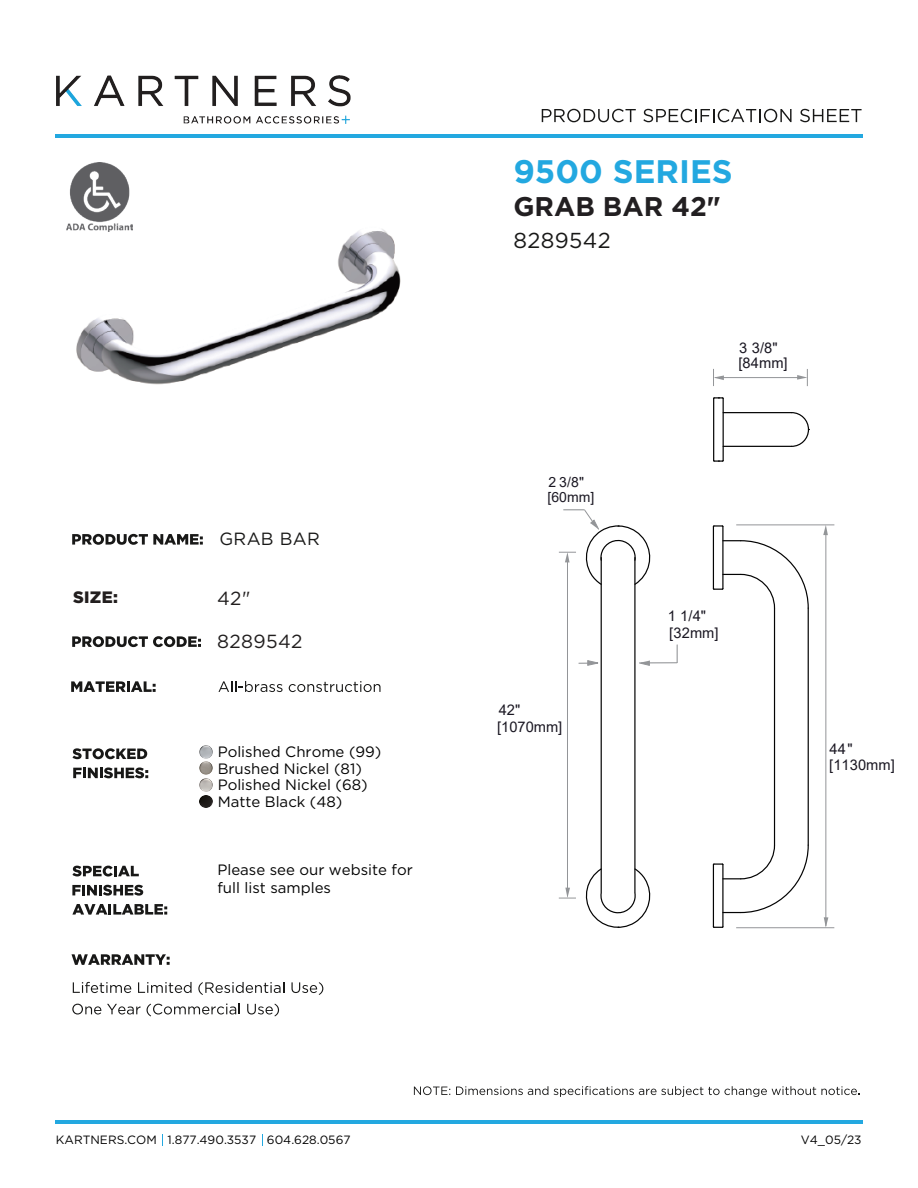
<style>
.page{position:relative;width:918px;height:1188px;background:#fff}
.page>*{position:absolute;margin:0;border:0;box-sizing:border-box;transform-origin:0 0}
.t1{font:700 32.55px "Gotham";color:#23a8e0}
.t2{font:700 27px "Gotham";color:#221f21}
.t3{font:21.6px "Gotham";letter-spacing:.02em;color:#181817}
.t4{font:18.9px "Gotham";letter-spacing:.02em;color:#211e1e}
.t5{font:17.7px "Gotham";letter-spacing:.02em;color:#181817}
.t6{font:900 16.5px "Gotham";color:#221e1e}
.t7{font:15px/16.5px "Gotham";color:#030303}
.t8{font:14.7px/16.5px "Arial";letter-spacing:.005em;color:#1b1823}
.t9{font:13.95px "Arial";color:#1b1823}
.t10{font:12px "Gotham";color:#030303}
</style>
<div class="page">
<hr style="left:808px;top:608px;width:1px;height:237px;background:#030303">
<hr style="left:774px;top:608px;width:1px;height:237px;background:#030303">
<hr style="left:722px;top:865px;width:2px;height:62px;background:#030303">
<hr style="left:722px;top:527px;width:2px;height:62px;background:#030303">
<hr style="left:713px;top:865px;width:1px;height:62px;background:#030303">
<hr style="left:713px;top:527px;width:1px;height:62px;background:#030303">
<hr style="left:634px;top:558px;width:2px;height:334px;background:#030303">
<hr style="left:601px;top:558px;width:1px;height:334px;background:#030303">
<hr style="left:723px;top:446px;width:69px;height:1px;background:#030303">
<hr style="left:723px;top:412px;width:69px;height:1px;background:#030303">
<hr style="left:723px;top:398px;width:1px;height:63px;background:#030303">
<hr style="left:713px;top:398px;width:1px;height:63px;background:#030303">
<svg style="left:712px;top:926px;width:12px;height:2px"></svg>
<svg style="left:712px;top:844px;width:97px;height:70px"></svg>
<svg style="left:712px;top:540px;width:97px;height:69px"></svg>
<svg style="left:712px;top:525px;width:12px;height:3px"></svg>
<svg style="left:585px;top:867px;width:66px;height:61px"></svg>
<svg style="left:790px;top:412px;width:20px;height:35px"></svg>
<svg style="left:713px;top:459px;width:11px;height:3px"></svg>
<svg style="left:713px;top:397px;width:11px;height:3px"></svg>
<hr style="left:55px;top:134px;width:808px;height:4px;background:#23a8e0">
<hr style="left:55px;top:1120px;width:808px;height:4px;background:#23a8e0">
<img style="left:56px;top:76px;width:295px;height:48px">
<svg style="left:542px;top:109px;width:94px;height:13px"></svg>
<svg style="left:643px;top:109px;width:149px;height:13px"></svg>
<svg style="left:800px;top:109px;width:62px;height:13px"></svg>
<svg style="left:414px;top:1086px;width:36px;height:9px"></svg>
<svg style="left:456px;top:1086px;width:92px;height:9px"></svg>
<svg style="left:554px;top:1086px;width:306px;height:11px"></svg>
<svg style="left:72px;top:534px;width:131px;height:11px"></svg>
<svg style="left:72px;top:636px;width:129px;height:11px"></svg>
<svg style="left:72px;top:748px;width:75px;height:11px"></svg>
<svg style="left:73px;top:767px;width:75px;height:11px"></svg>
<svg style="left:72px;top:954px;width:98px;height:11px"></svg>
<svg style="left:73px;top:982px;width:58px;height:11px"></svg>
<svg style="left:138px;top:982px;width:54px;height:11px"></svg>
<svg style="left:198px;top:982px;width:86px;height:13px"></svg>
<svg style="left:291px;top:982px;width:32px;height:13px"></svg>
<svg style="left:72px;top:1004px;width:29px;height:11px"></svg>
<svg style="left:107px;top:1004px;width:34px;height:11px"></svg>
<svg style="left:147px;top:1003px;width:93px;height:13px"></svg>
<svg style="left:247px;top:1004px;width:32px;height:12px"></svg>
<svg style="left:71px;top:681px;width:85px;height:11px"></svg>
<svg style="left:218px;top:681px;width:65px;height:11px"></svg>
<svg style="left:289px;top:681px;width:92px;height:11px"></svg>
<svg style="left:72px;top:866px;width:67px;height:11px"></svg>
<svg style="left:72px;top:885px;width:71px;height:11px"></svg>
<svg style="left:72px;top:904px;width:95px;height:11px"></svg>
<img style="left:76px;top:229px;width:325px;height:156px">
<img style="left:66px;top:162px;width:67px;height:69px">
<svg style="left:199px;top:745px;width:13px;height:63px"></svg>
<hr style="left:715px;top:377px;width:83px;height:1px;background:#939598">
<svg style="left:797px;top:369px;width:11px;height:17px"></svg>
<svg style="left:713px;top:369px;width:11px;height:17px"></svg>
<svg style="left:579px;top:660px;width:19px;height:6px"></svg>
<svg style="left:639px;top:645px;width:39px;height:21px"></svg>
<hr style="left:567px;top:561px;width:1px;height:335px;background:#939598">
<svg style="left:559px;top:510px;width:92px;height:76px"></svg>
<svg style="left:559px;top:888px;width:17px;height:11px"></svg>
<hr style="left:736px;top:927px;width:98px;height:1px;background:#939598">
<hr style="left:736px;top:525px;width:98px;height:1px;background:#939598">
<hr style="left:826px;top:534px;width:1px;height:392px;background:#939598">
<svg style="left:823px;top:525px;width:5px;height:10px"></svg>
<svg style="left:824px;top:917px;width:4px;height:11px"></svg>
<p class="t5" style="left:219px;top:529px;width:102px">GRAB BAR</p>
<p class="t6" style="left:73px;top:588px;width:46px">SIZE:</p>
<p class="t4" style="left:217px;top:588px;width:35px">42"</p>
<p class="t4" style="left:217px;top:631px;width:87px">8289542</p>
<p class="t7" style="left:218px;top:743px;width:165px">Polished Chrome (99)<br>Brushed Nickel (81)<br>Polished Nickel (68)<br>Matte Black (48)</p>
<p class="t7" style="left:217px;top:861px;width:197px;line-height:18px">Please see our website for full list samples</p>
<h1 class="t1" style="left:513px;top:153px;width:221px">9500 SERIES</h1>
<h2 class="t2" style="left:513px;top:190px;width:209px">GRAB BAR 42"</h2>
<h3 class="t3" style="left:513px;top:229px;width:99px">8289542</h3>
<p class="t8" style="left:738px;top:341px;width:51px;line-height:14.7px">3 3/8" [84mm]</p>
<p class="t9" style="left:549px;top:473px;width:37px">2 3/8"</p>
<p class="t9" style="left:548px;top:487px;width:48px">[60mm]</p>
<p class="t8" style="left:497px;top:702px;width:67px">42" [1070mm]</p>
<p class="t8" style="left:668px;top:607px;width:52px">1 1/4" [32mm]</p>
<p class="t8" style="left:829px;top:740px;width:67px">44" [1130mm]</p>
<p class="t10" style="left:56px;top:1133px;width:296px">KARTNERS.COM 1.877.490.3537 604.628.0567</p>
<p class="t10" style="left:801px;top:1133px;width:62px">V4_05/23</p>
</div>
